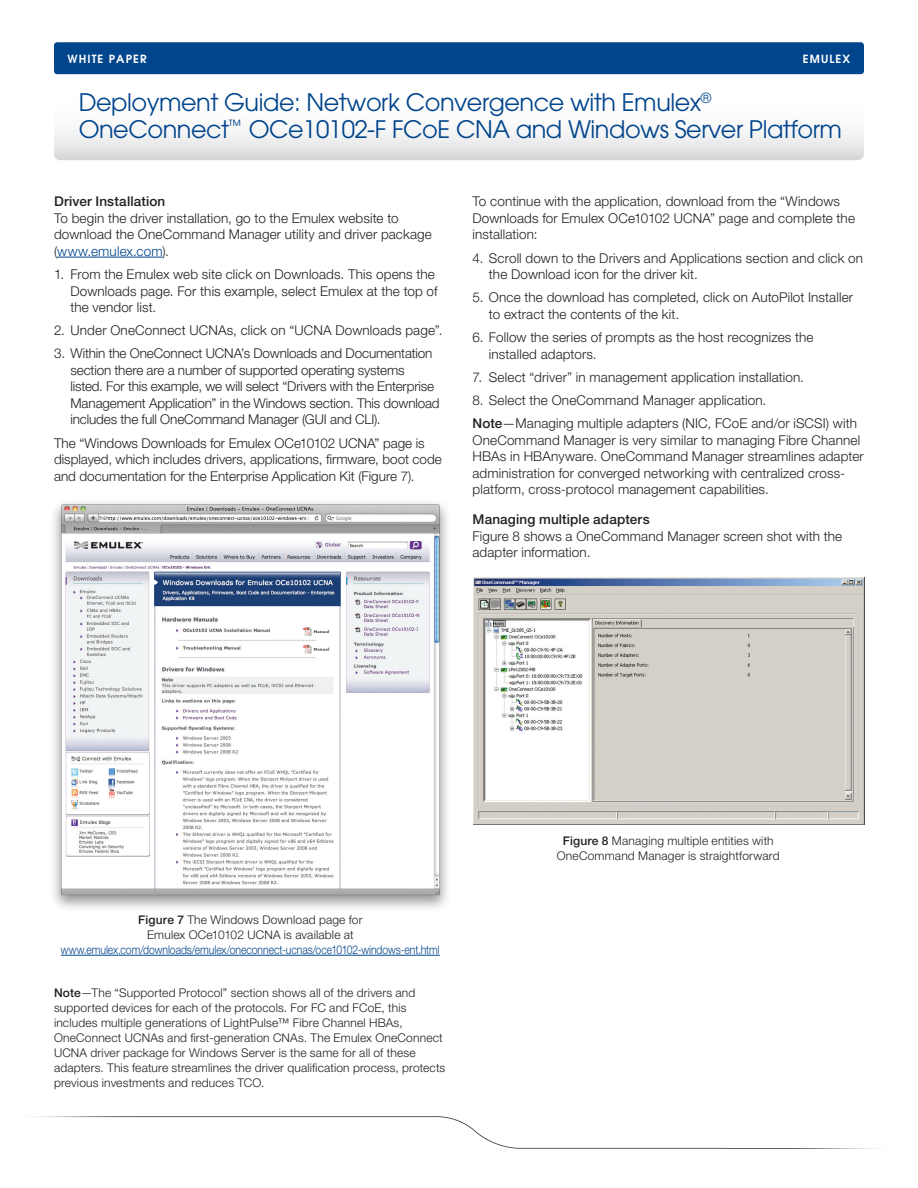
<style>
.page{position:relative;width:918px;height:1188px;background:#fff}
.page>*{position:absolute;margin:0;border:0;box-sizing:border-box;transform-origin:0 0}
.t1{font:24px/27px "Avant Garde";letter-spacing:-.02em;color:#01458c}
.t2{font:300 13.5px/16.5px "Helvetica Neue";letter-spacing:.01em;color:#231f20}
.t3{font:300 13.5px/16.5px "Helvetica Neue";letter-spacing:-.01em;color:#231f20}
.t4{font:500 13.5px "Helvetica Neue";letter-spacing:.01em;color:#231f20}
.t5{font:300 12px/15px "Helvetica Neue";letter-spacing:.015em;color:#231f20;text-align:center}
.t6{font:300 12px "Helvetica Neue";letter-spacing:-.005em;color:#01458c;scale:.87 1}
.t7{font:600 11.25px "Avant Garde";letter-spacing:.1em;color:#fff}
.s1{color:#01458c}
.s2{font-weight:500}
</style>
<div class="page">
<img style="left:35px;top:1116px;width:841px;height:33px">
<svg style="left:54px;top:131px;width:810px;height:29px"></svg>
<div style="left:54px;top:42px;width:810px;height:32px;background:#01458c;border-radius:3px"></div>
<hr style="left:57px;top:257px;width:105px;height:1px;background:#01458c">
<hr style="left:61px;top:955px;width:379px;height:1px;background:#01458c">
<img style="left:53px;top:502px;width:394px;height:407px">
<img style="left:473px;top:578px;width:391px;height:246px">
<p class="t7" style="left:68px;top:52px;width:81px">WHITE PAPER</p>
<p class="t7" style="left:803px;top:52px;width:49px">EMULEX</p>
<h1 class="t1" style="left:79px;top:88px;width:765px">Deployment Guide: Network Convergence with Emulex<sup>®<br></sup>OneConnect<sup>™</sup> OCe10102-F FCoE CNA and Windows Server Platform</h1>
<p class="t4" style="left:54px;top:193px;width:113px">Driver Installation</p>
<p class="t2" style="left:54px;top:209px;width:379px">To begin the driver installation, go to the Emulex website to download the OneCommand Manager utility and driver package (<span class="s1">www.emulex.com</span>).</p>
<p class="t2" style="left:70px;top:266px;width:369px;text-indent:-16px">1. From the Emulex web site click on Downloads. This opens the<br>Downloads page. For this example, select Emulex at the top of the vendor list.</p>
<p class="t2" style="left:54px;top:322px;width:390px">2. Under OneConnect UCNAs, click on “UCNA Downloads page”.</p>
<p class="t3" style="left:70px;top:345px;width:371px;text-indent:-16px">3. Within the OneConnect UCNA’s Downloads and Documentation section there are a number of supported operating systems listed. For this example, we will select “Drivers with the Enterprise Management Application” in the Windows section. This download includes the full OneCommand Manager (GUI and CLI).</p>
<p class="t2" style="left:54px;top:434px;width:389px">The “Windows Downloads for Emulex OCe10102 UCNA” page is displayed, which includes drivers, applications, firmware, boot code and documentation for the Enterprise Application Kit (Figure 7).</p>
<p class="t2" style="left:472px;top:193px;width:384px">To continue with the application, download from the “Windows<br>Downloads for Emulex OCe10102 UCNA” page and complete the installation:</p>
<p class="t2" style="left:489px;top:249px;width:376px;text-indent:-16px">4. Scroll down to the Drivers and Applications section and click on the Download icon for the driver kit.</p>
<p class="t2" style="left:489px;top:289px;width:366px;text-indent:-16px">5. Once the download has completed, click on AutoPilot Installer to extract the contents of the kit.</p>
<p class="t2" style="left:489px;top:329px;width:326px;text-indent:-16px">6. Follow the series of prompts as the host recognizes the installed adaptors.</p>
<p class="t2" style="left:472px;top:368px;width:333px">7. Select “driver” in management application installation.</p>
<p class="t2" style="left:472px;top:388px;width:386px;line-height:23.2px">8. Select the OneCommand Manager application.<br><span class="s2">Note</span>—Managing multiple adapters (NIC, FCoE and/or iSCSI) with</p>
<p class="t2" style="left:472px;top:431px;width:393px">OneCommand Manager is very similar to managing Fibre Channel HBAs in HBAnyware. OneCommand Manager streamlines adapter administration for converged networking with centralized cross&shy;platform, cross-protocol management capabilities.</p>
<p class="t4" style="left:472px;top:511px;width:179px">Managing multiple adapters</p>
<p class="t2" style="left:472px;top:527px;width:371px">Figure 8 shows a OneCommand Manager screen shot with the adapter information.</p>
<p class="t5" style="left:138px;top:912px;width:226px"><span class="s2">Figure 7</span> The Windows Download page for<br>Emulex OCe10102 UCNA is available at</p>
<p class="t6" style="left:61px;top:942px;width:437px">www.emulex.com/downloads/emulex/oneconnect-ucnas/oce10102-windows-ent.html</p>
<p class="t5" style="left:54px;top:985px;width:393px;text-align:left"><span class="s2">Note</span>—The “Supported Protocol” section shows all of the drivers and supported devices for each of the protocols. For FC and FCoE, this includes multiple generations of LightPulse™ Fibre Channel HBAs, OneConnect UCNAs and first-generation CNAs. The Emulex OneConnect UCNA driver package for Windows Server is the same for all of these adapters. This feature streamlines the driver qualification process, protects previous investments and reduces TCO.</p>
<p class="t5" style="left:557px;top:833px;width:224px"><span class="s2">Figure 8</span> Managing multiple entities with<br>OneCommand Manager is straightforward</p>
</div>
